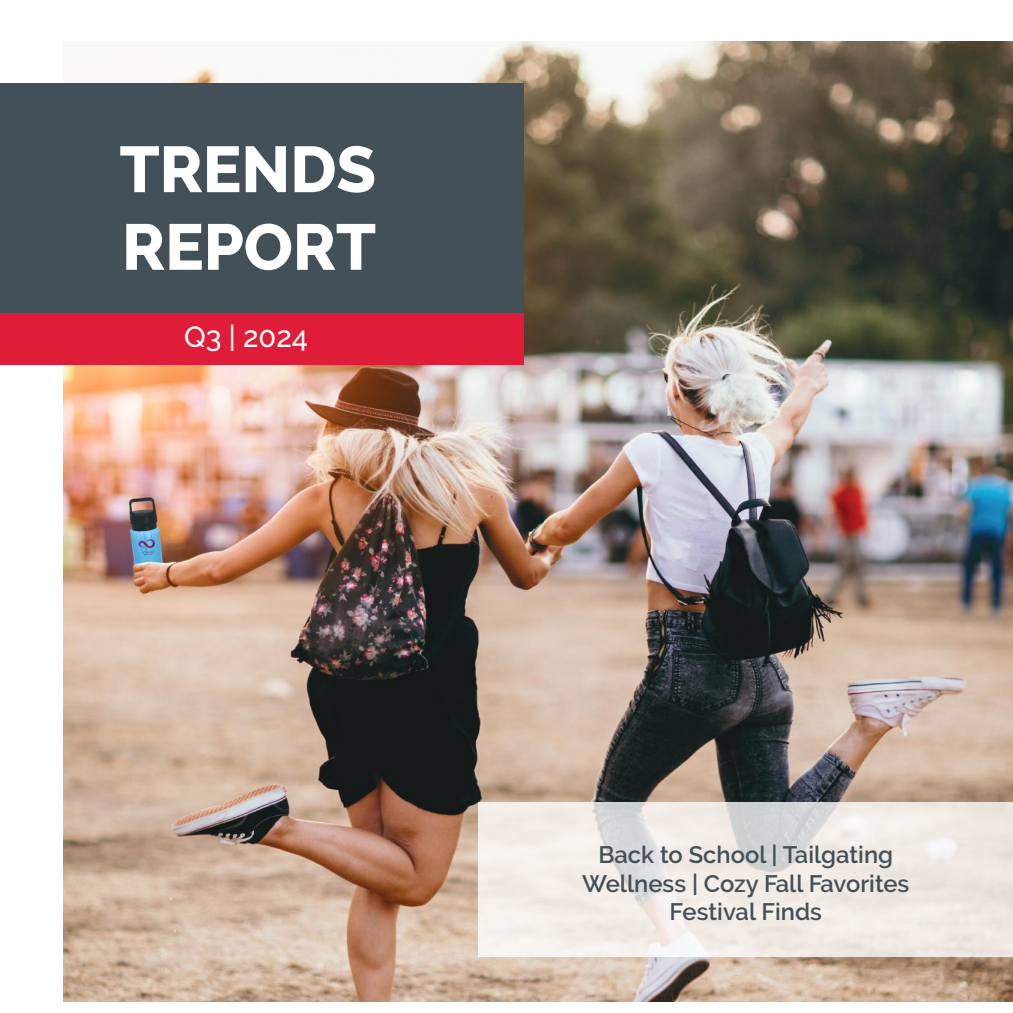
<style>
.page{position:relative;width:1013px;height:1013px;background:#fff}
.page>*{position:absolute;margin:0;border:0;box-sizing:border-box;transform-origin:0 0}
.t1{font:800 64.62px/77.6px "Raleway";letter-spacing:-.005em;color:#fff}
.t2{font:500 29px "Raleway";color:#fff}
.t3{font:600 23.75px/28.5px "Raleway";color:#435057;text-align:center}
</style>
<div class="page">
<img style="left:63px;top:42px;width:949px;height:959px">
<div style="left:0;top:83px;width:523px;height:256px;background:#435057"></div>
<div style="left:0;top:313px;width:523px;height:51px;background:#e01d38"></div>
<svg style="left:478px;top:802px;width:534px;height:154px;fill:#f1ebe6"></svg>
<h1 class="t1" style="left:119px;top:131px;width:258px">TRENDS<br>REPORT</h1>
<p class="t2" style="left:184px;top:320px;width:125px">Q3 | 2024</p>
<p class="t3" style="left:582px;top:840px;width:328px">Back to School | Tailgating<br>Wellness | Cozy Fall Favorites<br>Festival Finds</p>
</div>
